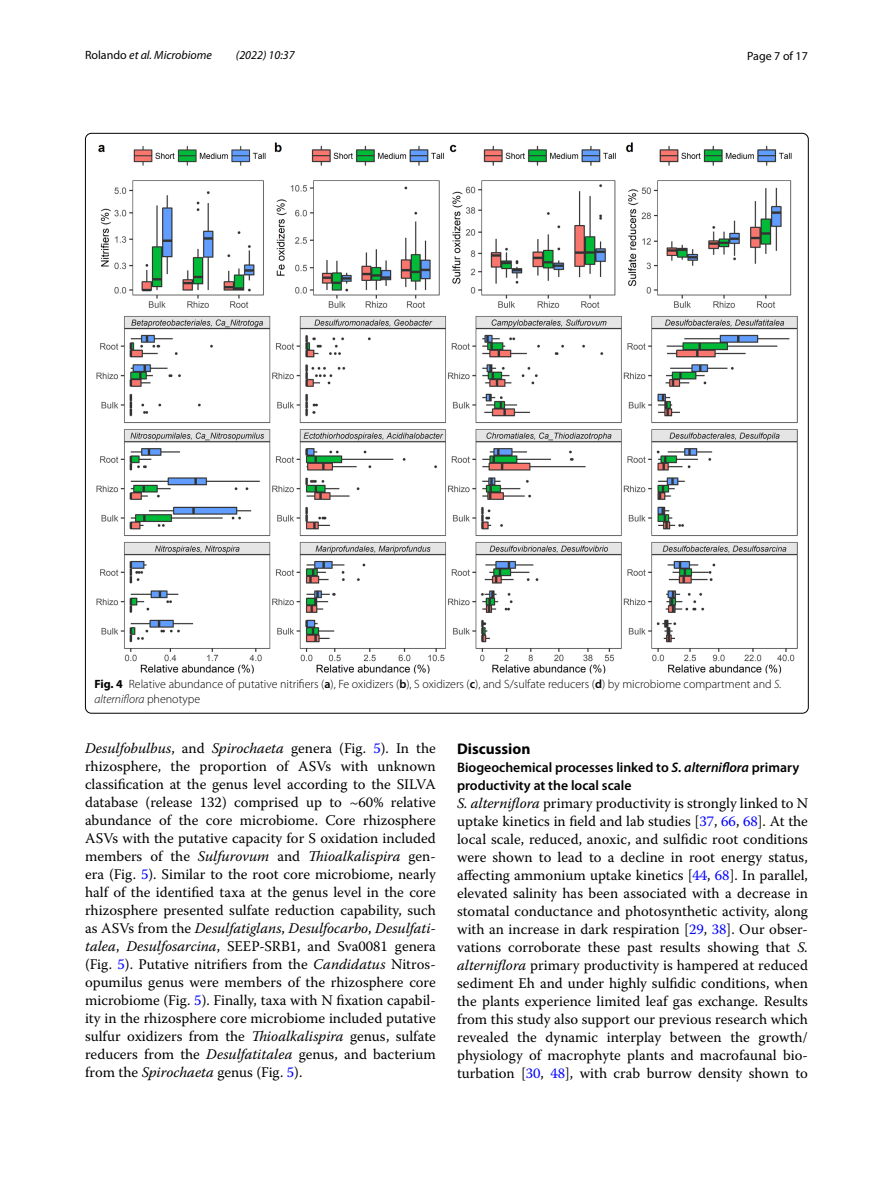
<style>
.page{position:relative;width:893px;height:1187px;background:#fff}
.page>*{position:absolute;margin:0;border:0;box-sizing:border-box;transform-origin:0 0}
.t1{font:700 15.45px "Myriad Pro";color:#000}
.t2{font:14.7px/18px "Warnock Pro";color:#000;text-align:justify}
.t3{font:600 13.8px/18px "Myriad Pro";color:#000}
.t4{font:300 12px/15px "Myriad Pro";color:#000}
.t5{font:italic 12px "Myriad Pro";color:#000}
.t6{font:12px "Myriad Pro";color:#000}
.s1{font-style:normal}
.s2{font-weight:700}
.s3{font-weight:600}
.s4{font-style:italic}
.s5{color:#00f}
</style>
<div class="page">
<img style="left:97px;top:142px;width:700px;height:531px">
<p class="t5" style="left:85px;top:48px;width:128px"><span class="s1">Rolando</span> et al. Microbiome</p>
<p class="t5" style="left:236px;top:48px;width:60px">(2022) 10:37</p>
<p class="t6" style="left:747px;top:48px;width:62px">Page 7 of 17</p>
<p class="t4" style="left:94px;top:677px;width:689px"><span class="s2">Fig. 4</span> Relative abundance of putative nitrifiers (<span class="s3">a</span>), Fe oxidizers (<span class="s3">b</span>), S oxidizers (<span class="s3">c</span>), and S/sulfate reducers (<span class="s3">d</span>) by microbiome compartment and <span class="s4">S. alterniflora</span> phenotype</p>
<p class="t2" style="left:85px;top:738px;width:352px"><span class="s4">Desulfobulbus</span>, and <span class="s4">Spirochaeta</span> genera (Fig. <span class="s5">5</span>). In the rhizosphere, the proportion of ASVs with unknown classification at the genus level according to the SILVA database (release 132) comprised up to ~60% relative abundance of the core microbiome. Core rhizosphere ASVs with the putative capacity for S oxidation included members of the <span class="s4">Sulfurovum</span> and <span class="s4">Thioalkalispira</span> gen&shy;era (Fig. <span class="s5">5</span>). Similar to the root core microbiome, nearly half of the identified taxa at the genus level in the core rhizosphere presented sulfate reduction capability, such as ASVs from the <span class="s4">Desulfatiglans</span>, <span class="s4">Desulfocarbo</span>, <span class="s4">Desulfati&shy;talea</span>, <span class="s4">Desulfosarcina</span>, SEEP-SRB1, and Sva0081 genera (Fig. <span class="s5">5</span>). Putative nitrifiers from the <span class="s4">Candidatus</span> Nitros&shy;opumilus genus were members of the rhizosphere core microbiome (Fig. <span class="s5">5</span>). Finally, taxa with N fixation capabil&shy;ity in the rhizosphere core microbiome included putative sulfur oxidizers from the <span class="s4">Thioalkalispira</span> genus, sulfate reducers from the <span class="s4">Desulfatitalea</span> genus, and bacterium from the <span class="s4">Spirochaeta</span> genus (Fig. <span class="s5">5</span>).</p>
<p class="t1" style="left:457px;top:738px;width:75px">Discussion</p>
<p class="t3" style="left:457px;top:757px;width:344px">Biogeochemical processes linked to <span class="s4">S. alterniflora</span> primary productivity at the local scale</p>
<p class="t2" style="left:457px;top:793px;width:352px"><span class="s4">S. alterniflora</span> primary productivity is strongly linked to N uptake kinetics in field and lab studies [<span class="s5">37</span>, <span class="s5">66</span>, <span class="s5">68</span>]. At the local scale, reduced, anoxic, and sulfidic root conditions were shown to lead to a decline in root energy status, affecting ammonium uptake kinetics [<span class="s5">44</span>, <span class="s5">68</span>]. In parallel, elevated salinity has been associated with a decrease in stomatal conductance and photosynthetic activity, along with an increase in dark respiration [<span class="s5">29</span>, <span class="s5">38</span>]. Our obser&shy;vations corroborate these past results showing that <span class="s4">S. alterniflora</span> primary productivity is hampered at reduced sediment Eh and under highly sulfidic conditions, when the plants experience limited leaf gas exchange. Results from this study also support our previous research which revealed the dynamic interplay between the growth/ physiology of macrophyte plants and macrofaunal bio&shy;turbation [<span class="s5">30</span>, <span class="s5">48</span>], with crab burrow density shown to</p>
</div>
